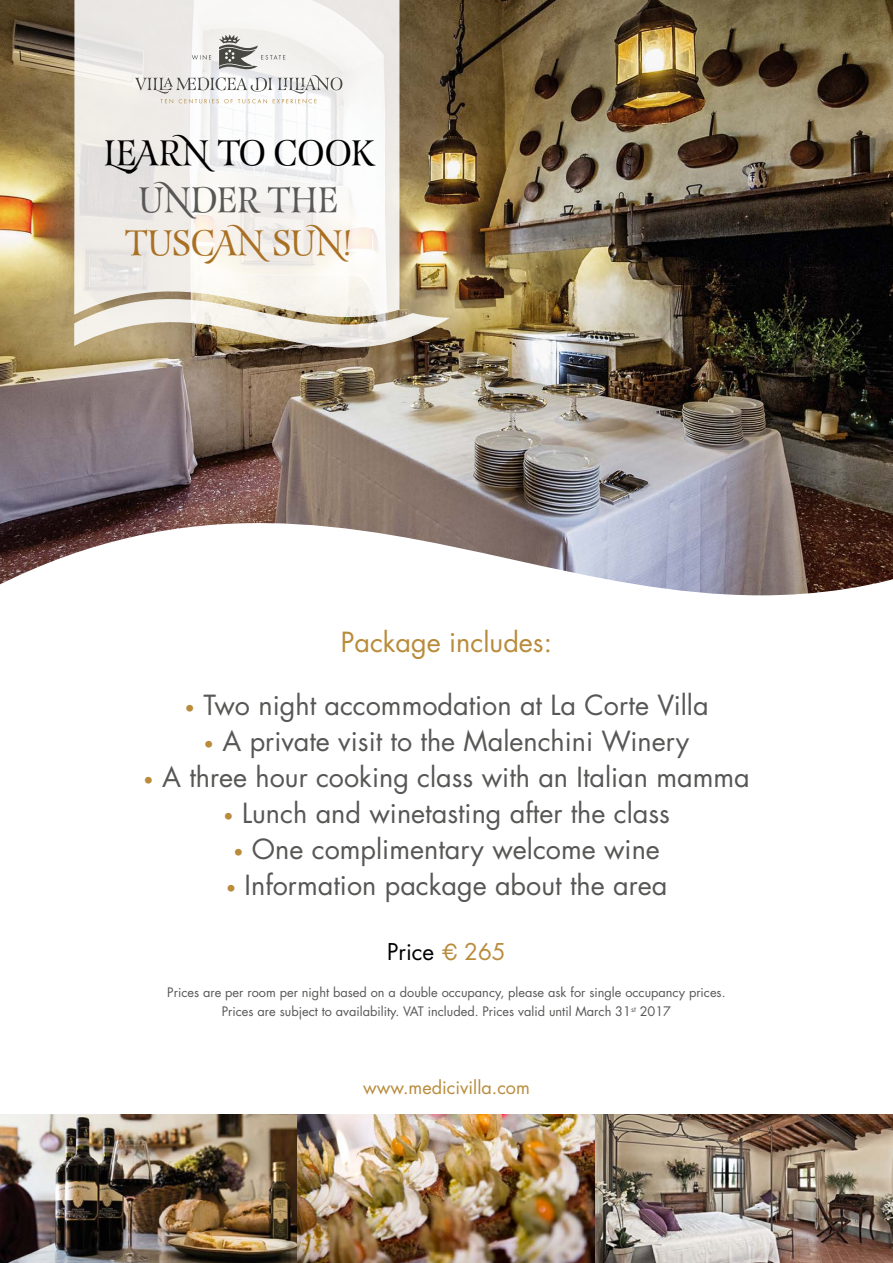
<style>
.page{position:relative;width:893px;height:1263px;background:#fff}
.page>*{position:absolute;margin:0;border:0;box-sizing:border-box;transform-origin:0 0}
.t1{font:34.8px "Esmeralda Pro";color:#000}
.t2{font:34.8px "Esmeralda Pro";color:#a97023}
.t3{font:34.8px "Esmeralda Pro";letter-spacing:-.015em;color:#575756}
.t4{font:27px "Futura";color:#575756}
.t5{font:27px "Futura";color:#b98b3b}
.t6{font:22.5px "Futura";color:#000}
.t7{font:18px "Futura";color:#b98b3b}
.t8{font:12.75px/18.6px "Futura";color:#575756;text-align:center}
.s1{font-size:18px;color:#b98b3b}
.s2{font-family:"Helvetica";color:#b98b3b}
.s3{color:#b98b3b}
</style>
<div class="page">
<img style="left:0;top:0;width:893px;height:488px">
<svg style="left:74px;top:297px;width:376px;height:52px;background:#bcaf99"></svg>
<svg style="left:74px;top:0;width:325px;height:319px;fill:#f2efea"></svg>
<svg style="left:135px;top:34px;width:207px;height:69px"></svg>
<svg style="left:0;top:488px;width:893px;height:108px"></svg>
<img style="left:0;top:1114px;width:893px;height:149px">
<p class="t1" style="left:103px;top:128px;width:272px">LEARN TO COOK</p>
<p class="t3" style="left:139px;top:174px;width:201px">UNDER THE</p>
<p class="t2" style="left:125px;top:218px;width:229px">TUSCAN SUN!</p>
<p class="t5" style="left:341px;top:623px;width:213px">Package includes:</p>
<p class="t4" style="left:184px;top:686px;width:526px"><span class="s1">•</span> Two night accommodation at La Corte Villa</p>
<p class="t4" style="left:204px;top:722px;width:487px"><span class="s1">•</span> A private visit to the Malenchini Winery</p>
<p class="t4" style="left:143px;top:758px;width:608px"><span class="s1">•</span> A three hour cooking class with an Italian mamma</p>
<p class="t4" style="left:223px;top:794px;width:448px"><span class="s1">•</span> Lunch and winetasting after the class</p>
<p class="t4" style="left:233px;top:830px;width:428px"><span class="s1">•</span> One complimentary welcome wine</p>
<p class="t4" style="left:226px;top:866px;width:443px"><span class="s1">•</span> Information package about the area</p>
<p class="t6" style="left:387px;top:936px;width:120px">Price <span class="s2">€</span> <span class="s3">265</span></p>
<p class="t8" style="left:167px;top:983px;width:560px">Prices are per room per night based on a double occupancy, please ask for single occupancy prices.<br>Prices are subject to availability. VAT included. Prices valid until March 31<sup>st</sup> 2017</p>
<p class="t7" style="left:363px;top:1075px;width:168px">www.medicivilla.com</p>
</div>
